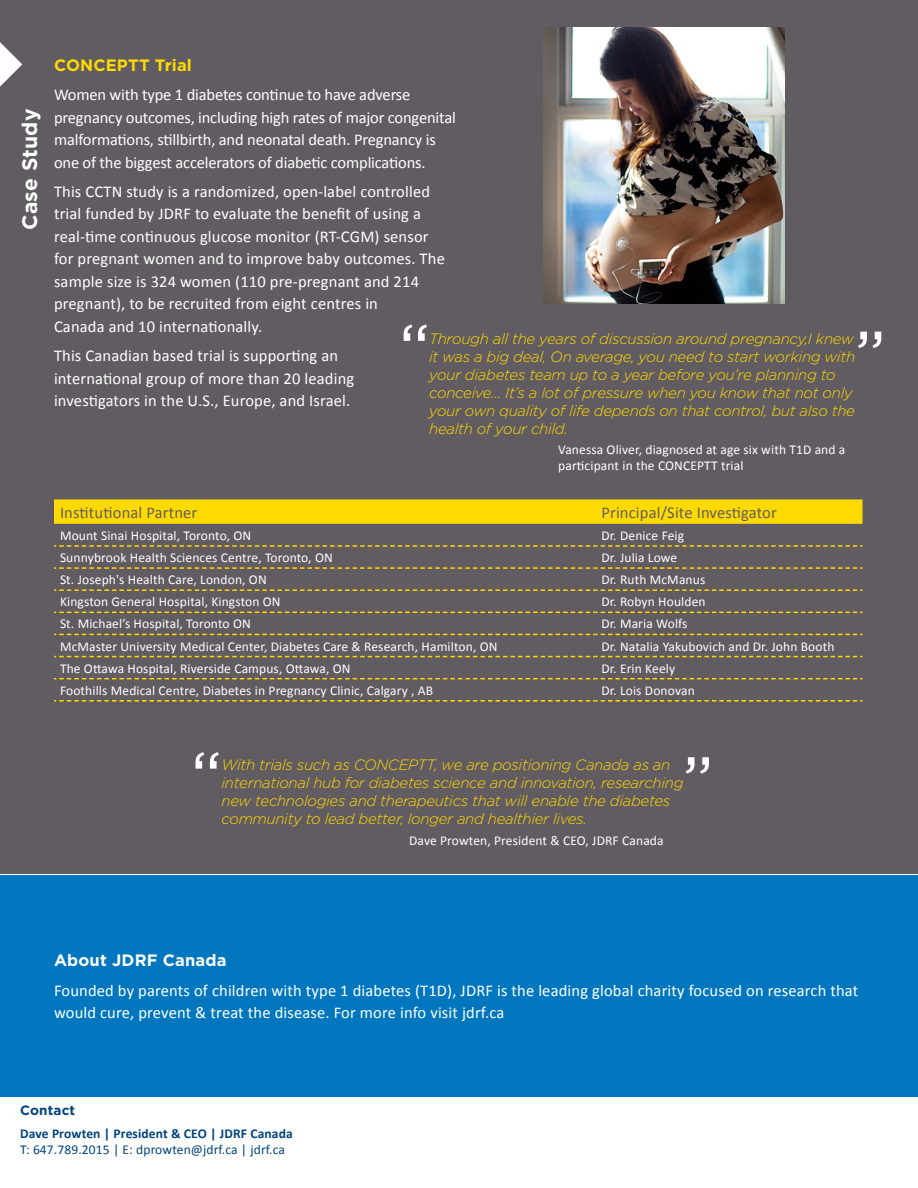
<style>
.page{position:relative;width:918px;height:1188px;background:#fff}
.page>*{position:absolute;margin:0;border:0;box-sizing:border-box;transform-origin:0 0}
.t1{font:72px "Gotham";color:#fff}
.t2{font:700 21px "Gotham";letter-spacing:.01em;color:#fff}
.t3{font:16.5px/22.5px "Calibri";letter-spacing:.01em;color:#fff}
.t4{font:16.5px/22.5px "Calibri";letter-spacing:-.01em;color:#fff}
.t5{font:16.5px "Calibri";letter-spacing:.01em;color:#615c62}
.t6{font:700 16.5px "Gotham";letter-spacing:.01em;color:#fff}
.t7{font:700 16.5px "Gotham";letter-spacing:.01em;color:#ffda00}
.t8{font:italic 300 15px/18px "Gotham";letter-spacing:-.02em;color:#ffda00}
.t9{font:13.5px/16.2px "Calibri";letter-spacing:.01em;color:#fff}
.t10{font:13.5px "Calibri";letter-spacing:.01em;color:#00447c}
.t11{font:700 13.5px "Calibri";letter-spacing:.01em;color:#00447c}
.t12{font:700 13.5px "Gotham";letter-spacing:.01em;color:#00447c}
</style>
<div class="page">
<div style="left:0;top:0;width:918px;height:874px;background:#615c62"></div>
<img style="left:543px;top:27px;width:242px;height:277px">
<svg style="left:54px;top:499px;width:808px;height:25px;background:#fbd602"></svg>
<svg style="left:54px;top:545px;width:808px;height:2px"></svg>
<svg style="left:54px;top:567px;width:808px;height:2px"></svg>
<svg style="left:54px;top:589px;width:808px;height:2px"></svg>
<svg style="left:54px;top:612px;width:808px;height:1px"></svg>
<svg style="left:54px;top:634px;width:808px;height:1px"></svg>
<svg style="left:54px;top:656px;width:808px;height:1px"></svg>
<svg style="left:54px;top:678px;width:808px;height:1px"></svg>
<svg style="left:54px;top:700px;width:808px;height:2px"></svg>
<div style="left:0;top:875px;width:918px;height:222px;background:#0076be"></div>
<svg style="left:0;top:42px;width:22px;height:45px"></svg>
<h2 class="t2" style="left:16px;top:230px;width:123px;rotate:-90deg">Case Study</h2>
<p class="t7" style="left:54px;top:54px;width:139px">CONCEPTT Trial</p>
<p class="t4" style="left:54px;top:83px;width:403px">Women with type 1 diabetes continue to have adverse pregnancy outcomes, including high rates of major congenital malformations, stillbirth, and neonatal death. Pregnancy is one of the biggest accelerators of diabetic complications.</p>
<p class="t3" style="left:54px;top:180px;width:392px">This CCTN study is a randomized, open-label controlled trial funded by JDRF to evaluate the benefit of using a real-time continuous glucose monitor (RT-CGM) sensor for pregnant women and to improve baby outcomes. The sample size is 324 women (110 pre-pregnant and 214 pregnant), to be recruited from eight centres in<br>Canada and 10 internationally.</p>
<p class="t3" style="left:54px;top:344px;width:302px">This Canadian based trial is supporting an international group of more than 20 leading investigators in the U.S., Europe, and Israel.</p>
<h1 class="t1" style="left:398px;top:304px;width:34px">“</h1>
<h1 class="t1" style="left:886px;top:369px;width:34px;rotate:-180deg">“</h1>
<p class="t8" style="left:429px;top:329px;width:428px">Through all the years of discussion around pregnancy,I knew it was a big deal, On average, you need to start working with your diabetes team up to a year before you’re planning to conceive… It’s a lot of pressure when you know that not only your own quality of life depends on that control, but also the health of your child.</p>
<p class="t9" style="left:558px;top:441px;width:289px">Vanessa Oliver, diagnosed at age six with T1D and a participant in the CONCEPTT trial</p>
<p class="t5" style="left:60px;top:502px;width:139px">Institutional Partner</p>
<p class="t5" style="left:601px;top:502px;width:177px">Principal/Site Investigator</p>
<p class="t9" style="left:60px;top:527px;width:193px">Mount Sinai Hospital, Toronto, ON</p>
<p class="t9" style="left:601px;top:527px;width:84px">Dr. Denice Feig</p>
<p class="t9" style="left:60px;top:550px;width:274px">Sunnybrook Health Sciences Centre, Toronto, ON</p>
<p class="t9" style="left:601px;top:550px;width:77px">Dr. Julia Lowe</p>
<p class="t9" style="left:60px;top:572px;width:208px">St. Joseph's Health Care, London, ON</p>
<p class="t9" style="left:601px;top:572px;width:105px">Dr. Ruth McManus</p>
<p class="t9" style="left:60px;top:594px;width:222px">Kingston General Hospital, Kingston ON</p>
<p class="t9" style="left:601px;top:594px;width:106px">Dr. Robyn Houlden</p>
<p class="t9" style="left:60px;top:616px;width:192px">St. Michael’s Hospital, Toronto ON</p>
<p class="t9" style="left:601px;top:616px;width:88px">Dr. Maria Wolfs</p>
<p class="t9" style="left:60px;top:638px;width:439px">McMaster University Medical Center, Diabetes Care &amp; Research, Hamilton, ON</p>
<p class="t9" style="left:601px;top:638px;width:235px">Dr. Natalia Yakubovich and Dr. John Booth</p>
<p class="t9" style="left:60px;top:660px;width:292px">The Ottawa Hospital, Riverside Campus, Ottawa, ON</p>
<p class="t9" style="left:601px;top:660px;width:75px">Dr. Erin Keely</p>
<p class="t9" style="left:60px;top:682px;width:375px">Foothills Medical Centre, Diabetes in Pregnancy Clinic, Calgary , AB</p>
<p class="t9" style="left:601px;top:682px;width:95px">Dr. Lois Donovan</p>
<h1 class="t1" style="left:190px;top:731px;width:34px">“</h1>
<h1 class="t1" style="left:714px;top:794px;width:34px;rotate:-180deg">“</h1>
<p class="t8" style="left:221px;top:755px;width:464px">With trials such as CONCEPTT, we are positioning Canada as an international hub for diabetes science and innovation, researching new technologies and therapeutics that will enable the diabetes community to lead better, longer and healthier lives.</p>
<p class="t9" style="left:409px;top:832px;width:256px">Dave Prowten, President &amp; CEO, JDRF Canada</p>
<p class="t6" style="left:54px;top:950px;width:174px">About JDRF Canada</p>
<p class="t3" style="left:54px;top:979px;width:806px">Founded by parents of children with type 1 diabetes (T1D), JDRF is the leading global charity focused on research that would cure, prevent &amp; treat the disease. For more info visit jdrf.ca</p>
<p class="t12" style="left:20px;top:1101px;width:56px">Contact</p>
<p class="t11" style="left:20px;top:1125px;width:274px">Dave Prowten | President &amp; CEO | JDRF Canada</p>
<p class="t10" style="left:20px;top:1141px;width:266px">T: 647.789.2015 | E: dprowten@jdrf.ca | jdrf.ca</p>
</div>
